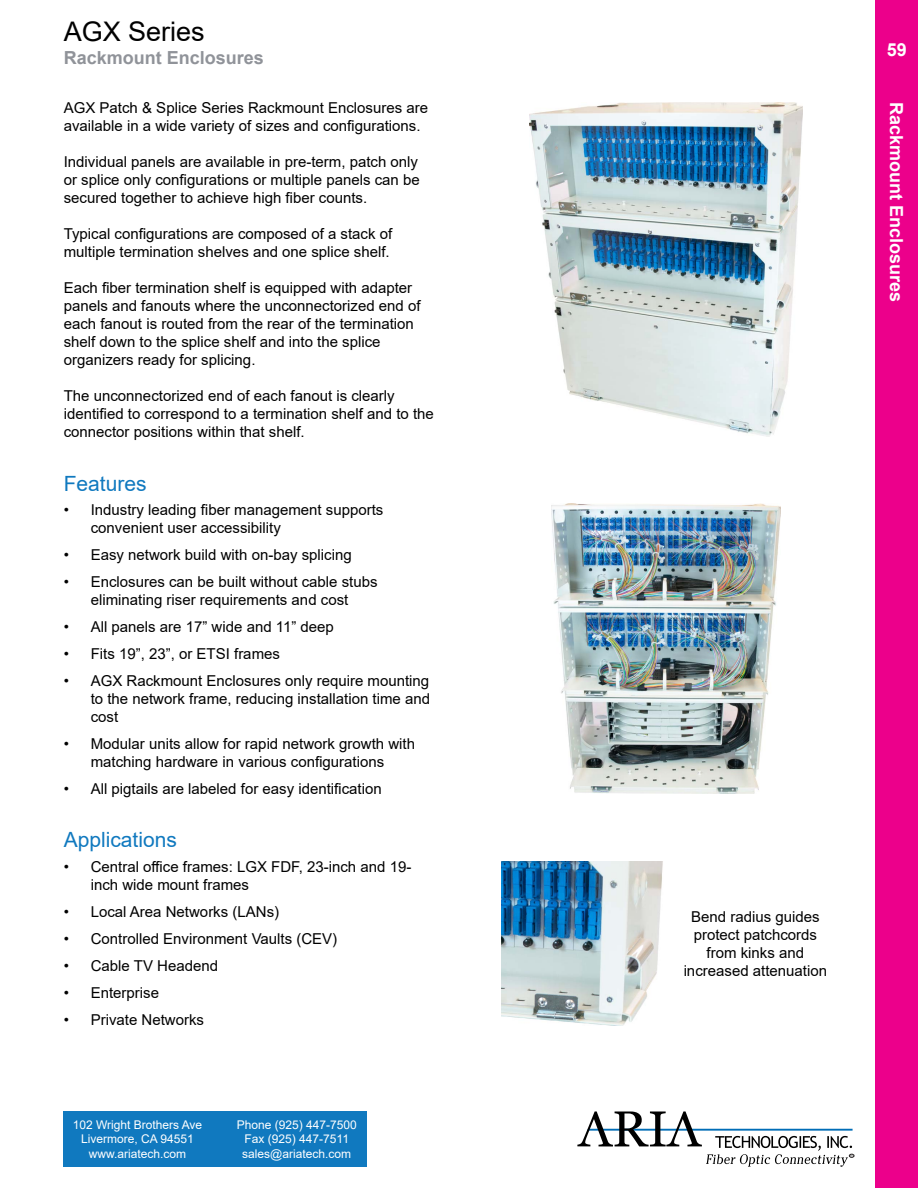
<style>
.page{position:relative;width:918px;height:1188px;background:#fff}
.page>*{position:absolute;margin:0;border:0;box-sizing:border-box;transform-origin:0 0}
.t1{font:27px "Arial";color:#000}
.t2{font:21px "Arial";color:#1079bf}
.t3{font:700 18px "Arial";color:#fff}
.t4{font:700 18px "Arial";color:#909399}
.t5{font:15px/18px "Arial";color:#000}
.t6{font:12px/14.4px "Arial";color:#fff;text-align:center}
</style>
<div class="page">
<svg style="left:577px;top:1111px;width:277px;height:56px"></svg>
<div style="left:64px;top:1111px;width:303px;height:56px;background:#1079bf"></div>
<div style="left:875px;top:0;width:43px;height:1188px;background:#ec008b"></div>
<img style="left:502px;top:861px;width:161px;height:164px">
<img style="left:552px;top:504px;width:228px;height:290px">
<img style="left:530px;top:102px;width:272px;height:335px">
<h1 class="t1" style="left:64px;top:13px;width:143px">AGX Series</h1>
<p class="t4" style="left:64px;top:45px;width:202px">Rackmount Enclosures</p>
<p class="t5" style="left:64px;top:99px;width:366px">AGX Patch &amp; Splice Series Rackmount Enclosures are available in a wide variety of sizes and configurations.</p>
<p class="t5" style="left:64px;top:153px;width:357px;text-align:justify">Individual panels are available in pre-term, patch only or splice only configurations or multiple panels can be secured together to achieve high fiber counts.</p>
<p class="t5" style="left:64px;top:225px;width:330px">Typical configurations are composed of a stack of multiple termination shelves and one splice shelf.</p>
<p class="t5" style="left:64px;top:279px;width:358px">Each fiber termination shelf is equipped with adapter panels and fanouts where the unconnectorized end of each fanout is routed from the rear of the termination shelf down to the splice shelf and into the splice organizers ready for splicing.</p>
<p class="t5" style="left:64px;top:387px;width:372px">The unconnectorized end of each fanout is clearly identified to correspond to a termination shelf and to the connector positions within that shelf.</p>
<h2 class="t2" style="left:64px;top:469px;width:84px">Features</h2>
<p class="t5" style="left:91px;top:500px;width:294px;text-indent:-27px">• Industry leading fiber management supports convenient user accessibility</p>
<p class="t5" style="left:64px;top:545px;width:289px">• Easy network build with on-bay splicing</p>
<p class="t5" style="left:64px;top:572px;width:315px;text-align:center">• Enclosures can be built without cable stubs eliminating riser requirements and cost</p>
<p class="t5" style="left:64px;top:617px;width:272px">• All panels are 17” wide and 11” deep</p>
<p class="t5" style="left:64px;top:644px;width:218px">• Fits 19”, 23”, or ETSI frames</p>
<p class="t5" style="left:91px;top:671px;width:341px;text-align:justify;text-indent:-27px">• AGX Rackmount Enclosures only require mounting to the network frame, reducing installation time and cost</p>
<p class="t5" style="left:64px;top:734px;width:353px;text-align:center">• Modular units allow for rapid network growth with matching hardware in various configurations</p>
<p class="t5" style="left:64px;top:779px;width:319px">• All pigtails are labeled for easy identification</p>
<h2 class="t2" style="left:64px;top:826px;width:115px">Applications</h2>
<p class="t5" style="left:91px;top:858px;width:322px;text-indent:-27px">• Central office frames: LGX FDF, 23-inch and 19- inch wide mount frames</p>
<p class="t5" style="left:64px;top:903px;width:217px">• Local Area Networks (LANs)</p>
<p class="t5" style="left:64px;top:930px;width:275px">• Controlled Environment Vaults (CEV)</p>
<p class="t5" style="left:64px;top:957px;width:156px">• Cable TV Headend</p>
<p class="t5" style="left:64px;top:984px;width:97px">• Enterprise</p>
<p class="t5" style="left:64px;top:1011px;width:142px">• Private Networks</p>
<p class="t6" style="left:73px;top:1118px;width:131px">102 Wright Brothers Ave<br>Livermore, CA 94551 www.ariatech.com</p>
<p class="t6" style="left:237px;top:1118px;width:122px">Phone (925) 447-7500<br>Fax (925) 447-7511 sales@ariatech.com</p>
<p class="t3" style="left:887px;top:37px;width:22px">59</p>
<p class="t3" style="left:909px;top:102px;width:202px;rotate:90deg">Rackmount Enclosures</p>
<p class="t5" style="left:684px;top:907px;width:145px;text-align:center">Bend radius guides protect patchcords from kinks and increased attenuation</p>
</div>
